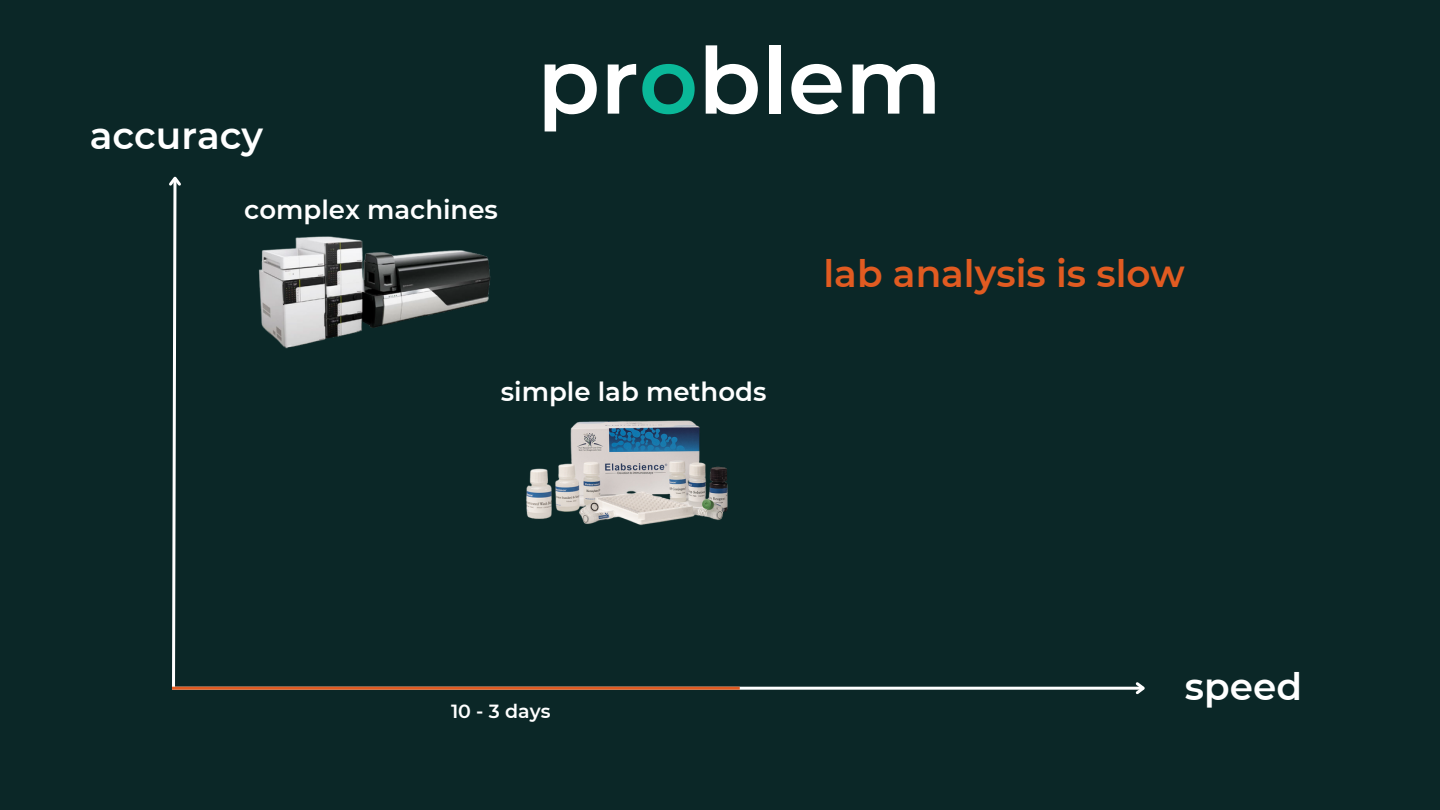
<style>
.page{position:relative;width:1440px;height:810px;background:#0b2727}
.page>*{position:absolute;margin:0;border:0;box-sizing:border-box;transform-origin:0 0}
.t1{font:600 92px "Montserrat";color:#fff}
.t2{font:600 37.4px "Montserrat";color:#e15b21}
.t3{font:600 37.4px "Montserrat";color:#fff}
.t4{font:600 26px "Montserrat";color:#fff}
.t5{font:600 19px "Montserrat";color:#fff}
.s1{color:#0ab899}
</style>
<div class="page">
<hr style="left:172px;top:687px;width:971px;height:3px;background:#fff">
<svg style="left:1133px;top:682px;width:12px;height:13px"></svg>
<svg style="left:169px;top:176px;width:15px;height:511px"></svg>
<hr style="left:172px;top:687px;width:568px;height:3px;background:#e15b21">
<img style="left:259px;top:236px;width:232px;height:113px">
<img style="left:526px;top:420px;width:202px;height:106px">
<p class="t3" style="left:90px;top:113px;width:175px">accuracy</p>
<p class="t4" style="left:244px;top:194px;width:255px">complex machines</p>
<p class="t1" style="left:537px;top:25px;width:406px">pr<span class="s1">o</span>blem</p>
<p class="t2" style="left:824px;top:251px;width:363px">lab analysis is slow</p>
<p class="t4" style="left:501px;top:375px;width:267px">simple lab methods</p>
<p class="t5" style="left:451px;top:700px;width:101px">10 - 3 days</p>
<p class="t3" style="left:1185px;top:664px;width:119px">speed</p>
</div>
